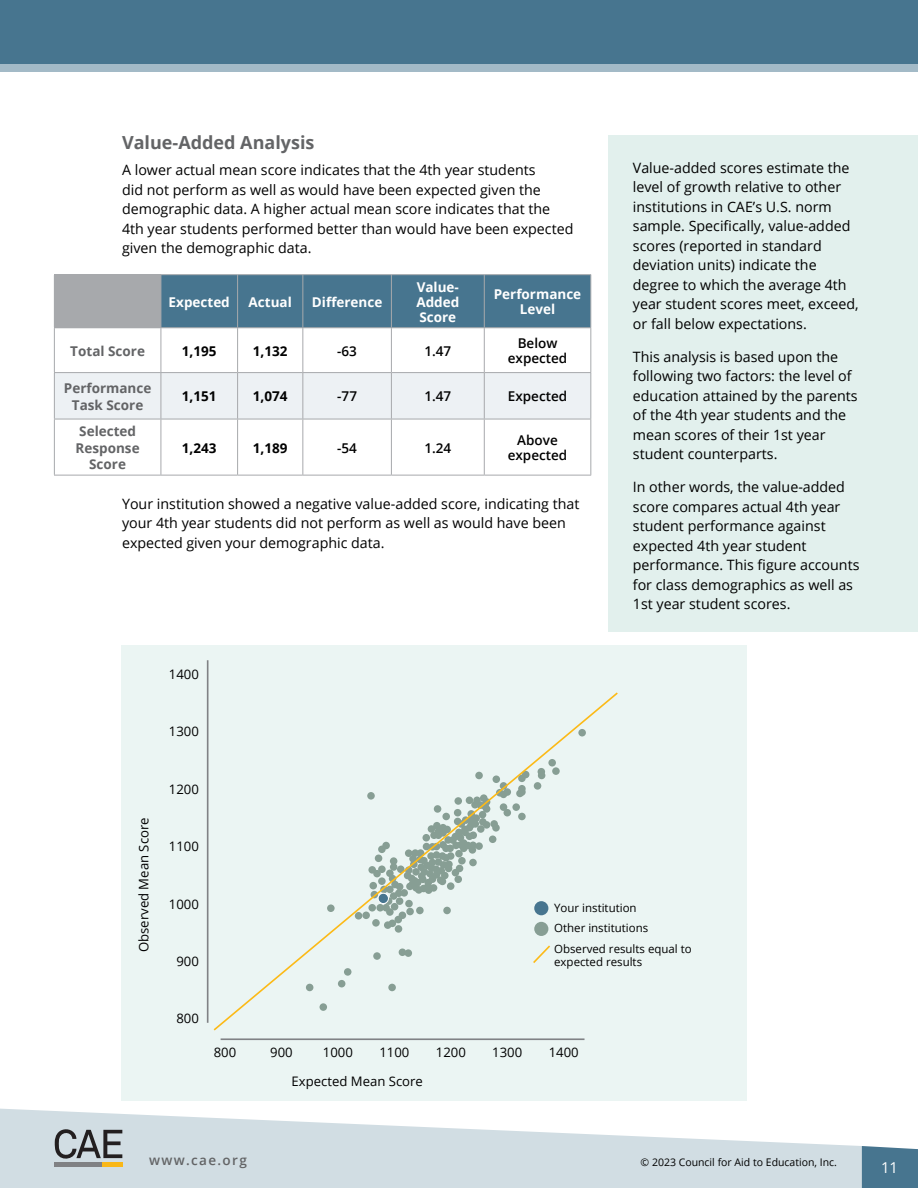
<style>
.page{position:relative;width:918px;height:1188px;background:#fff}
.page>*{position:absolute;margin:0;border:0;box-sizing:border-box;transform-origin:0 0}
.Report_header{font:700 18px "Open Sans";color:#636466}
.t1{font:15px "Open Sans";color:#fff}
.Report_text{font:14.25px/19.5px "Open Sans";color:#000}
.bar_chart_numbers{font:700 13.5px/15px "Open Sans";color:#fff;text-align:justify}
.bar_chart_numbers-2{font:600 13.5px/15px "Open Sans";color:#000;text-align:center}
.bar_chart_numbers-3{font:700 13.5px/16.5px "Open Sans";color:#636466;text-align:center}
.bar_chart_numbers-4{font:700 13.5px "Open Sans";color:#000}
.t2{font:600 13.5px "Open Sans";letter-spacing:.1em;color:#636466}
.Report_text-2{font:13.05px "Open Sans";color:#000}
.Report_text-3{font:11.55px/13px "Open Sans";color:#000}
.t3{font:10.5px "Open Sans";color:#000}
</style>
<div class="page">
<div style="left:0;top:0;width:918px;height:65px;background:#47758f"></div>
<div style="left:0;top:64px;width:918px;height:7px;background:#a3bac7"></div>
<svg style="left:0;top:1109px;width:862px;height:79px;fill:#d1dde3"></svg>
<div style="left:862px;top:1146px;width:56px;height:42px;background:#47758f"></div>
<svg style="left:55px;top:1128px;width:67px;height:34px;background:#969da1"></svg>
<hr style="left:102px;top:1162px;width:21px;height:4px;background:#f9b717">
<hr style="left:55px;top:1162px;width:47px;height:4px;background:#808184">
<div style="left:608px;top:135px;width:310px;height:497px;background:#e2f0ed"></div>
<div style="left:54px;top:275px;width:107px;height:53px;background:#a7a9ac"></div>
<div style="left:162px;top:275px;width:428px;height:52px;background:#47758f"></div>
<div style="left:55px;top:373px;width:535px;height:46px;background:#edf1f4"></div>
<hr style="left:54px;top:274px;width:107px;height:1px;background:#a7a9ac">
<hr style="left:161px;top:274px;width:77px;height:1px;background:#a7a9ac">
<hr style="left:161px;top:275px;width:1px;height:52px;background:#a7a9ac">
<hr style="left:238px;top:274px;width:65px;height:1px;background:#a7a9ac">
<hr style="left:237px;top:275px;width:1px;height:52px;background:#a7a9ac">
<hr style="left:303px;top:274px;width:88px;height:1px;background:#a7a9ac">
<hr style="left:302px;top:275px;width:1px;height:52px;background:#a7a9ac">
<hr style="left:391px;top:274px;width:93px;height:1px;background:#a7a9ac">
<hr style="left:391px;top:275px;width:1px;height:52px;background:#a7a9ac">
<hr style="left:484px;top:274px;width:107px;height:1px;background:#a7a9ac">
<hr style="left:484px;top:275px;width:1px;height:52px;background:#a7a9ac">
<hr style="left:590px;top:275px;width:1px;height:52px;background:#a7a9ac">
<hr style="left:54px;top:328px;width:1px;height:44px;background:#a7a9ac">
<hr style="left:161px;top:327px;width:77px;height:1px;background:#a7a9ac">
<hr style="left:161px;top:328px;width:1px;height:44px;background:#a7a9ac">
<hr style="left:238px;top:327px;width:65px;height:1px;background:#a7a9ac">
<hr style="left:237px;top:328px;width:1px;height:44px;background:#a7a9ac">
<hr style="left:303px;top:327px;width:88px;height:1px;background:#a7a9ac">
<hr style="left:302px;top:328px;width:1px;height:44px;background:#a7a9ac">
<hr style="left:391px;top:327px;width:93px;height:1px;background:#a7a9ac">
<hr style="left:391px;top:328px;width:1px;height:44px;background:#a7a9ac">
<hr style="left:484px;top:327px;width:107px;height:1px;background:#a7a9ac">
<hr style="left:484px;top:328px;width:1px;height:44px;background:#a7a9ac">
<hr style="left:590px;top:328px;width:1px;height:44px;background:#a7a9ac">
<hr style="left:54px;top:372px;width:107px;height:1px;background:#a7a9ac">
<hr style="left:54px;top:373px;width:1px;height:46px;background:#a7a9ac">
<hr style="left:161px;top:372px;width:77px;height:1px;background:#a7a9ac">
<hr style="left:161px;top:373px;width:1px;height:46px;background:#a7a9ac">
<hr style="left:238px;top:372px;width:65px;height:1px;background:#a7a9ac">
<hr style="left:237px;top:373px;width:1px;height:46px;background:#a7a9ac">
<hr style="left:303px;top:372px;width:88px;height:1px;background:#a7a9ac">
<hr style="left:302px;top:373px;width:1px;height:46px;background:#a7a9ac">
<hr style="left:391px;top:372px;width:93px;height:1px;background:#a7a9ac">
<hr style="left:391px;top:373px;width:1px;height:46px;background:#a7a9ac">
<hr style="left:484px;top:372px;width:107px;height:1px;background:#a7a9ac">
<hr style="left:484px;top:373px;width:1px;height:46px;background:#a7a9ac">
<hr style="left:590px;top:373px;width:1px;height:46px;background:#a7a9ac">
<hr style="left:54px;top:419px;width:107px;height:1px;background:#a7a9ac">
<hr style="left:54px;top:419px;width:1px;height:56px;background:#a7a9ac">
<hr style="left:161px;top:419px;width:77px;height:1px;background:#a7a9ac">
<hr style="left:161px;top:419px;width:1px;height:56px;background:#a7a9ac">
<hr style="left:238px;top:419px;width:65px;height:1px;background:#a7a9ac">
<hr style="left:237px;top:419px;width:1px;height:56px;background:#a7a9ac">
<hr style="left:303px;top:419px;width:88px;height:1px;background:#a7a9ac">
<hr style="left:302px;top:419px;width:1px;height:56px;background:#a7a9ac">
<hr style="left:391px;top:419px;width:93px;height:1px;background:#a7a9ac">
<hr style="left:391px;top:419px;width:1px;height:56px;background:#a7a9ac">
<hr style="left:484px;top:419px;width:107px;height:1px;background:#a7a9ac">
<hr style="left:484px;top:419px;width:1px;height:56px;background:#a7a9ac">
<hr style="left:590px;top:419px;width:1px;height:56px;background:#a7a9ac">
<hr style="left:54px;top:475px;width:107px;height:1px;background:#a7a9ac">
<hr style="left:161px;top:475px;width:77px;height:1px;background:#a7a9ac">
<hr style="left:238px;top:475px;width:65px;height:1px;background:#a7a9ac">
<hr style="left:303px;top:475px;width:88px;height:1px;background:#a7a9ac">
<hr style="left:391px;top:475px;width:93px;height:1px;background:#a7a9ac">
<hr style="left:484px;top:475px;width:107px;height:1px;background:#a7a9ac">
<div style="left:122px;top:645px;width:625px;height:456px;background:#ebf5f3"></div>
<hr style="left:207px;top:660px;width:2px;height:363px;background:#808285">
<hr style="left:221px;top:1038px;width:364px;height:2px;background:#808285">
<svg style="left:213px;top:692px;width:405px;height:339px"></svg>
<p class="Report_header" style="left:122px;top:130px;width:194px">Value-Added Analysis</p>
<p class="Report_text" style="left:122px;top:160px;width:453px">A lower actual mean score indicates that the 4th year students<br>did not perform as well as would have been expected given the demographic data. A higher actual mean score indicates that the 4th year students performed better than would have been expected given the demographic data.</p>
<p class="Report_text" style="left:633px;top:157px;width:227px">Value-added scores estimate the level of growth relative to other institutions in CAE’s U.S. norm sample. Specifically, value-added scores (reported in standard deviation units) indicate the degree to which the average 4th year student scores meet, exceed, or fall below expectations.</p>
<p class="Report_text" style="left:633px;top:346px;width:226px">This analysis is based upon the following two factors: the level of education attained by the parents of the 4th year students and the mean scores of their 1st year student counterparts.</p>
<p class="Report_text" style="left:633px;top:477px;width:228px">In other words, the value-added score compares actual 4th year student performance against expected 4th year student performance. This figure accounts for class demographics as well as<br>1st year student scores.</p>
<p class="bar_chart_numbers" style="left:416px;top:279px;width:44px">Value-Added Score</p>
<p class="bar_chart_numbers" style="left:494px;top:287px;width:89px;text-align:center">Performance<br>Level</p>
<p class="bar_chart_numbers" style="left:169px;top:294px;width:63px">Expected</p>
<p class="bar_chart_numbers" style="left:249px;top:294px;width:45px">Actual</p>
<p class="bar_chart_numbers" style="left:312px;top:294px;width:72px">Difference</p>
<p class="bar_chart_numbers-3" style="left:70px;top:342px;width:76px">Total Score</p>
<p class="bar_chart_numbers-4" style="left:182px;top:341px;width:36px">1,195</p>
<p class="bar_chart_numbers-4" style="left:253px;top:341px;width:36px">1,132</p>
<p class="bar_chart_numbers-2" style="left:337px;top:343px;width:21px">-63</p>
<p class="bar_chart_numbers-2" style="left:424px;top:343px;width:28px">1.47</p>
<p class="bar_chart_numbers-2" style="left:508px;top:336px;width:61px">Below expected</p>
<p class="bar_chart_numbers-3" style="left:64px;top:380px;width:89px">Performance<br>Task Score</p>
<p class="bar_chart_numbers-4" style="left:182px;top:387px;width:36px">1,151</p>
<p class="bar_chart_numbers-4" style="left:253px;top:387px;width:36px">1,074</p>
<p class="bar_chart_numbers-2" style="left:337px;top:389px;width:21px">-77</p>
<p class="bar_chart_numbers-2" style="left:424px;top:389px;width:28px">1.47</p>
<p class="bar_chart_numbers-2" style="left:508px;top:389px;width:61px">Expected</p>
<p class="bar_chart_numbers-3" style="left:76px;top:423px;width:66px">Selected<br>Response<br>Score</p>
<p class="bar_chart_numbers-4" style="left:182px;top:438px;width:36px">1,243</p>
<p class="bar_chart_numbers-4" style="left:253px;top:438px;width:36px">1,189</p>
<p class="bar_chart_numbers-2" style="left:337px;top:440px;width:21px">-54</p>
<p class="bar_chart_numbers-2" style="left:424px;top:440px;width:28px">1.24</p>
<p class="bar_chart_numbers-2" style="left:508px;top:432px;width:61px">Above expected</p>
<p class="Report_text" style="left:122px;top:493px;width:459px">Your institution showed a negative value-added score, indicating that your 4th year students did not perform as well as would have been expected given your demographic data.</p>
<p class="Report_text-2" style="left:169px;top:665px;width:32px">1400</p>
<p class="Report_text-2" style="left:169px;top:723px;width:32px">1300</p>
<p class="Report_text-2" style="left:135px;top:952px;width:136px;rotate:-90deg">Observed Mean Score</p>
<p class="Report_text-2" style="left:169px;top:780px;width:32px">1200</p>
<p class="Report_text-2" style="left:169px;top:838px;width:32px">1100</p>
<p class="Report_text-2" style="left:169px;top:895px;width:32px">1000</p>
<p class="Report_text-2" style="left:176px;top:952px;width:24px">900</p>
<p class="Report_text-3" style="left:554px;top:901px;width:84px">Your institution</p>
<p class="Report_text-3" style="left:554px;top:921px;width:96px">Other institutions</p>
<p class="Report_text-3" style="left:554px;top:942px;width:139px">Observed results equal to expected results</p>
<p class="Report_text-2" style="left:176px;top:1010px;width:24px">800</p>
<p class="Report_text-2" style="left:214px;top:1043px;width:24px">800</p>
<p class="Report_text-2" style="left:270px;top:1043px;width:24px">900</p>
<p class="Report_text-2" style="left:323px;top:1043px;width:32px">1000</p>
<p class="Report_text-2" style="left:379px;top:1043px;width:32px">1100</p>
<p class="Report_text-2" style="left:436px;top:1043px;width:32px">1200</p>
<p class="Report_text-2" style="left:492px;top:1043px;width:32px">1300</p>
<p class="Report_text-2" style="left:549px;top:1043px;width:32px">1400</p>
<p class="Report_text-2" style="left:292px;top:1072px;width:133px">Expected Mean Score</p>
<p class="t2" style="left:149px;top:1150px;width:99px">www.cae.org</p>
<p class="t3" style="left:641px;top:1155px;width:198px">© 2023 Council for Aid to Education, Inc.</p>
<p class="t1" style="left:881px;top:1157px;width:19px">11</p>
</div>
